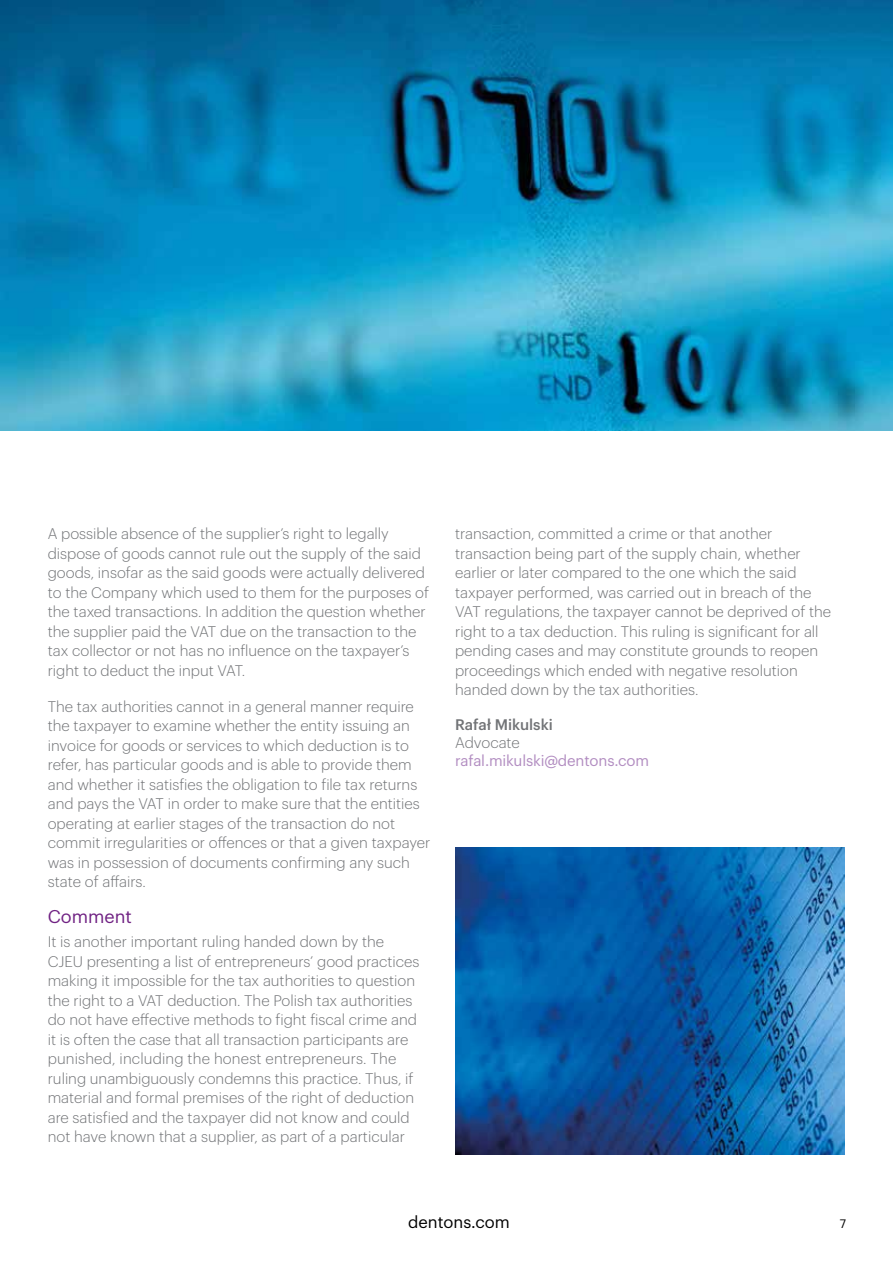
<style>
.page{position:relative;width:893px;height:1263px;background:#fff}
.page>*{position:absolute;margin:0;border:0;box-sizing:border-box;transform-origin:0 0}
.t1{font:18px "Dentons Sans";color:#702283}
.t2{font:16.5px "Dentons Sans";color:#000}
.t3{font:300 15px/19.5px "Dentons Sans";color:#717376}
.t4{font:15px "Dentons Sans";letter-spacing:-.01em;color:#b28dc1}
.t5{font:500 15px "Dentons Sans";color:#717376}
.t6{font:12px "Dentons Sans";color:#000}
</style>
<div class="page">
<img style="left:455px;top:847px;width:389px;height:307px">
<img style="left:0;top:0;width:893px;height:430px">
<p class="t3" style="left:48px;top:523px;width:383px">A possible absence of the supplier’s right to legally dispose of goods cannot rule out the supply of the said goods, insofar as the said goods were actually delivered to the Company which used to them for the purposes of the taxed transactions. In addition the question whether the supplier paid the VAT due on the transaction to the tax collector or not has no influence on the taxpayer’s right to deduct the input VAT.</p>
<p class="t3" style="left:48px;top:695px;width:384px">The tax authorities cannot in a general manner require the taxpayer to examine whether the entity issuing an invoice for goods or services to which deduction is to refer, has particular goods and is able to provide them and whether it satisfies the obligation to file tax returns and pays the VAT in order to make sure that the entities operating at earlier stages of the transaction do not commit irregularities or offences or that a given taxpayer was in possession of documents confirming any such state of affairs.</p>
<p class="t1" style="left:48px;top:903px;width:86px">Comment</p>
<p class="t3" style="left:48px;top:931px;width:373px">It is another important ruling handed down by the CJEU presenting a list of entrepreneurs’ good practices making it impossible for the tax authorities to question the right to a VAT deduction. The Polish tax authorities do not have effective methods to fight fiscal crime and it is often the case that all transaction participants are punished, including the honest entrepreneurs. The ruling unambiguously condemns this practice. Thus, if material and formal premises of the right of deduction are satisfied and the taxpayer did not know and could not have known that a supplier, as part of a particular</p>
<p class="t3" style="left:455px;top:523px;width:378px">transaction, committed a crime or that another transaction being part of the supply chain, whether earlier or later compared to the one which the said taxpayer performed, was carried out in breach of the VAT regulations, the taxpayer cannot be deprived of the right to a tax deduction. This ruling is significant for all pending cases and may constitute grounds to reopen proceedings which ended with negative resolution handed down by the tax authorities.</p>
<p class="t5" style="left:455px;top:713px;width:99px">Rafał Mikulski</p>
<p class="t3" style="left:455px;top:731px;width:66px">Advocate</p>
<p class="t4" style="left:455px;top:749px;width:195px">rafal.mikulski@dentons.com</p>
<p class="t2" style="left:408px;top:1209px;width:103px">dentons.com</p>
<p class="t6" style="left:840px;top:1214px;width:8px">7</p>
</div>
